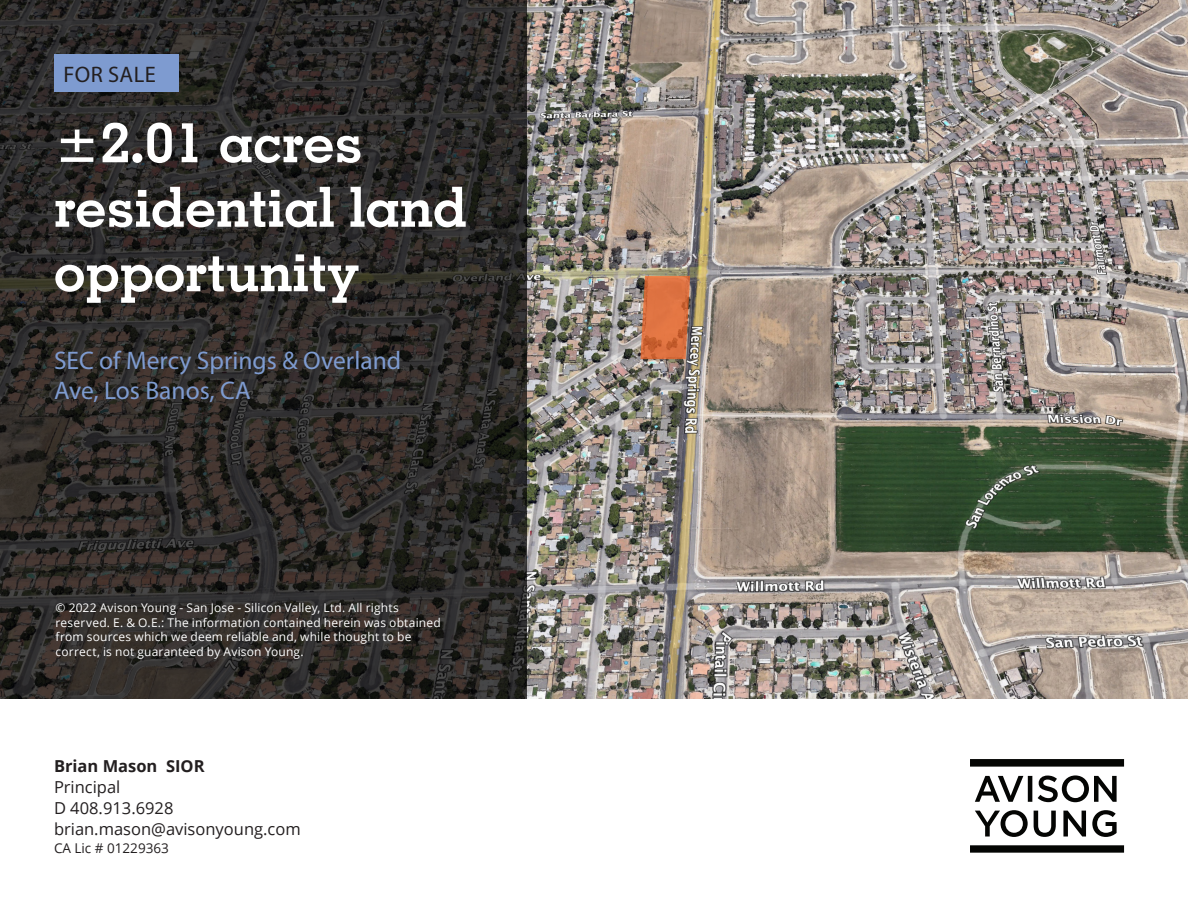
<style>
.page{position:relative;width:1188px;height:918px;background:#fff}
.page>*{position:absolute;margin:0;border:0;box-sizing:border-box;transform-origin:0 0}
.t1{font:700 55.5px/64.5px "Geometric Slab 703 BT";color:#fff}
.t2{font:25.5px/30.6px "Myriad Pro";color:#7e9bd0}
.t3{font:22.5px "Myriad Pro";letter-spacing:.02em;color:#231f20}
.t4{font:16.5px "Open Sans";color:#231f20}
.t5{font:700 16.5px "Open Sans";color:#231f20}
.t6{font:13.5px "Open Sans";color:#231f20}
.t7{font:12px/14.4px "Open Sans";letter-spacing:.015em;color:#fff}
</style>
<div class="page">
<img style="left:526px;top:0;width:662px;height:699px">
<svg style="left:0;top:0;width:526px;height:699px;background:#2d2a28"></svg>
<svg style="left:970px;top:759px;width:154px;height:8px"></svg>
<svg style="left:970px;top:845px;width:154px;height:8px"></svg>
<svg style="left:975px;top:776px;width:57px;height:26px"></svg>
<svg style="left:1038px;top:775px;width:79px;height:27px"></svg>
<svg style="left:975px;top:810px;width:53px;height:27px"></svg>
<svg style="left:1034px;top:811px;width:22px;height:26px"></svg>
<svg style="left:1063px;top:811px;width:23px;height:26px"></svg>
<svg style="left:1092px;top:810px;width:25px;height:27px"></svg>
<div style="left:55px;top:54px;width:124px;height:38px;background:#7e9bd0"></div>
<svg style="left:640px;top:276px;width:50px;height:83px;background:#d27044"></svg>
<p class="t3" style="left:63px;top:60px;width:94px">FOR SALE</p>
<p class="t1" style="left:54px;top:110px;width:415px">±2.01 acres residential land opportunity</p>
<p class="t2" style="left:54px;top:344px;width:349px">SEC of Mercy Springs &amp; Overland<br>Ave, Los Banos, CA</p>
<p class="t7" style="left:56px;top:600px;width:387px">© 2022 Avison Young - San Jose - Silicon Valley, Ltd. All rights reserved. E. &amp; O.E.: The information contained herein was obtained from sources which we deem reliable and, while thought to be correct, is not guaranteed by Avison Young.</p>
<p class="t5" style="left:54px;top:755px;width:152px">Brian Mason SIOR</p>
<p class="t4" style="left:54px;top:776px;width:68px">Principal</p>
<p class="t4" style="left:54px;top:797px;width:121px">D 408.913.6928</p>
<p class="t4" style="left:54px;top:818px;width:248px">brian.mason@avisonyoung.com</p>
<p class="t6" style="left:54px;top:839px;width:116px">CA Lic # 01229363</p>
</div>
